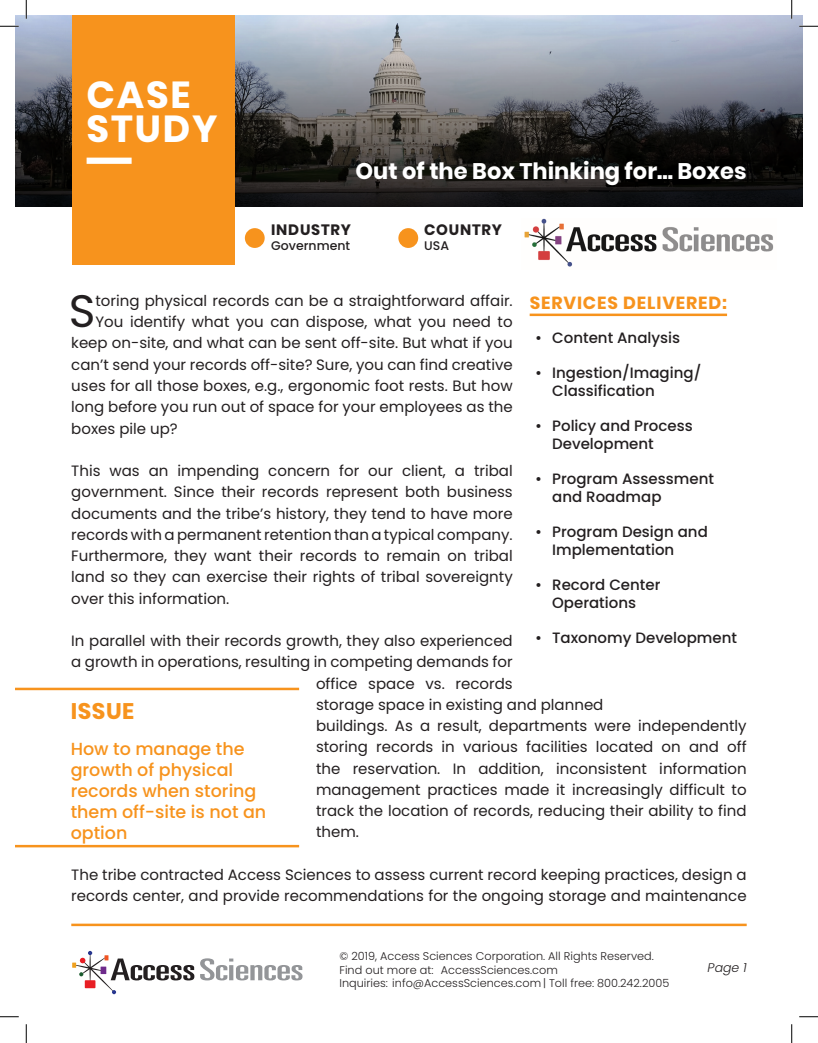
<style>
.page{position:relative;width:818px;height:1043px;background:#fff}
.page>*{position:absolute;margin:0;border:0;box-sizing:border-box;transform-origin:0 0}
.t1{font:45.5px "Poppins";color:#231f20}
.t2{font:700 37.5px/33.8px "Poppins";letter-spacing:.05em;color:#fff}
.t3{font:700 22.5px "Poppins";color:#fff}
.t4{font:700 22.5px "Poppins";letter-spacing:.025em;color:#f7931d}
.t5{font:500 17.5px/21px "Poppins";color:#f7931d}
.t6{font:700 17.5px "Poppins";letter-spacing:.05em;color:#f7931d}
.t7{font:15px/21.2px "Poppins";color:#231f20;text-align:justify}
.t8{font:500 15px/18px "Poppins";color:#231f20}
.t9{font:700 15px "Poppins";letter-spacing:.05em;color:#231f20}
.t10{font:500 12.5px "Poppins";color:#231f20}
.t11{font:italic 300 12.5px "Poppins";color:#231f20}
.t12{font:300 11.25px/13.5px "Poppins";color:#231f20}
</style>
<div class="page">
<svg style="left:200px;top:958px;width:102px;height:22px"></svg>
<svg style="left:72px;top:950px;width:122px;height:44px"></svg>
<hr style="left:71px;top:923px;width:675px;height:3px;background:#f7931d">
<svg style="left:15px;top:15px;width:787px;height:191px;background:#5d6066"></svg>
<div style="left:72px;top:15px;width:162px;height:250px;background:#f7931d"></div>
<div style="left:87px;top:158px;width:45px;height:6px;background:#fff"></div>
<div style="left:245px;top:228px;width:20px;height:20px;background:#f7931d;border-radius:50%"></div>
<div style="left:398px;top:228px;width:20px;height:20px;background:#f7931d;border-radius:50%"></div>
<hr style="left:529px;top:313px;width:198px;height:3px;background:#f7931d">
<hr style="left:15px;top:687px;width:284px;height:3px;background:#f7931d">
<hr style="left:15px;top:844px;width:284px;height:3px;background:#f7931d">
<img style="left:524px;top:218px;width:250px;height:49px">
<svg style="left:0;top:25px;width:19px;height:2px"></svg>
<svg style="left:799px;top:25px;width:19px;height:2px"></svg>
<svg style="left:0;top:1016px;width:19px;height:1px"></svg>
<svg style="left:799px;top:1016px;width:19px;height:1px"></svg>
<svg style="left:25px;top:0;width:2px;height:19px"></svg>
<svg style="left:25px;top:1024px;width:2px;height:18px"></svg>
<svg style="left:790px;top:0;width:2px;height:19px"></svg>
<svg style="left:791px;top:1024px;width:1px;height:18px"></svg>
<p class="t2" style="left:87px;top:78px;width:132px">CASE<br>STUDY</p>
<p class="t3" style="left:355px;top:158px;width:392px">Out of the Box Thinking for... Boxes</p>
<p class="t9" style="left:271px;top:221px;width:81px">INDUSTRY</p>
<p class="t10" style="left:271px;top:238px;width:80px">Government</p>
<p class="t9" style="left:424px;top:221px;width:79px">COUNTRY</p>
<p class="t10" style="left:424px;top:238px;width:26px">USA</p>
<p class="t1" style="left:69px;top:285px;width:28px">S</p>
<p class="t7" style="left:95px;top:290px;width:419px">toring physical records can be a straightforward affair.</p>
<p class="t6" style="left:529px;top:292px;width:199px">SERVICES DELIVERED:</p>
<p class="t8" style="left:535px;top:329px;width:146px">• Content Analysis</p>
<p class="t8" style="left:552px;top:364px;width:151px;text-indent:-17px">• Ingestion/Imaging/<br>Classification</p>
<p class="t8" style="left:552px;top:417px;width:142px;text-indent:-17px">• Policy and Process<br>Development</p>
<p class="t8" style="left:552px;top:470px;width:163px;text-indent:-17px">• Program Assessment and Roadmap</p>
<p class="t8" style="left:552px;top:523px;width:157px;text-indent:-17px">• Program Design and<br>Implementation</p>
<p class="t8" style="left:535px;top:576px;width:127px;text-align:center">• Record Center<br>Operations</p>
<p class="t8" style="left:535px;top:628px;width:203px">• Taxonomy Development</p>
<p class="t7" style="left:95px;top:311px;width:419px">You identify what you can dispose, what you need to</p>
<p class="t7" style="left:71px;top:333px;width:443px">keep on-site, and what can be sent off-site. But what if you</p>
<p class="t7" style="left:71px;top:354px;width:443px">can’t send your records off-site? Sure, you can find creative</p>
<p class="t7" style="left:71px;top:375px;width:443px">uses for all those boxes, e.g., ergonomic foot rests. But how</p>
<p class="t7" style="left:71px;top:396px;width:443px">long before you run out of space for your employees as the</p>
<p class="t7" style="left:71px;top:418px;width:108px">boxes pile up?</p>
<p class="t7" style="left:71px;top:460px;width:443px">This was an impending concern for our client, a tribal government. Since their records represent both business documents and the tribe’s history, they tend to have more records with a permanent retention than a typical company.<br>Furthermore, they want their records to remain on tribal land so they can exercise their rights of tribal sovereignty over this information.</p>
<p class="t7" style="left:71px;top:630px;width:443px">In parallel with their records growth, they also experienced</p>
<p class="t7" style="left:71px;top:651px;width:443px">a growth in operations, resulting in competing demands for</p>
<p class="t7" style="left:316px;top:673px;width:198px">office space vs. records</p>
<p class="t7" style="left:316px;top:694px;width:289px">storage space in existing and planned</p>
<p class="t7" style="left:316px;top:715px;width:432px">buildings. As a result, departments were independently storing records in various facilities located on and off the reservation. In addition, inconsistent information management practices made it increasingly difficult to track the location of records, reducing their ability to find them.</p>
<p class="t7" style="left:71px;top:864px;width:676px">The tribe contracted Access Sciences to assess current record keeping practices, design a records center, and provide recommendations for the ongoing storage and maintenance</p>
<p class="t4" style="left:71px;top:698px;width:65px">ISSUE</p>
<p class="t5" style="left:71px;top:738px;width:197px">How to manage the growth of physical records when storing them off-site is not an option</p>
<p class="t12" style="left:339px;top:949px;width:331px">© 2019, Access Sciences Corporation. All Rights Reserved.<br>Find out more at:<br>Inquiries: info@AccessSciences.com | Toll free: 800.242.2005</p>
<p class="t12" style="left:441px;top:962px;width:118px">AccessSciences.com</p>
<p class="t11" style="left:707px;top:960px;width:41px">Page 1</p>
</div>
